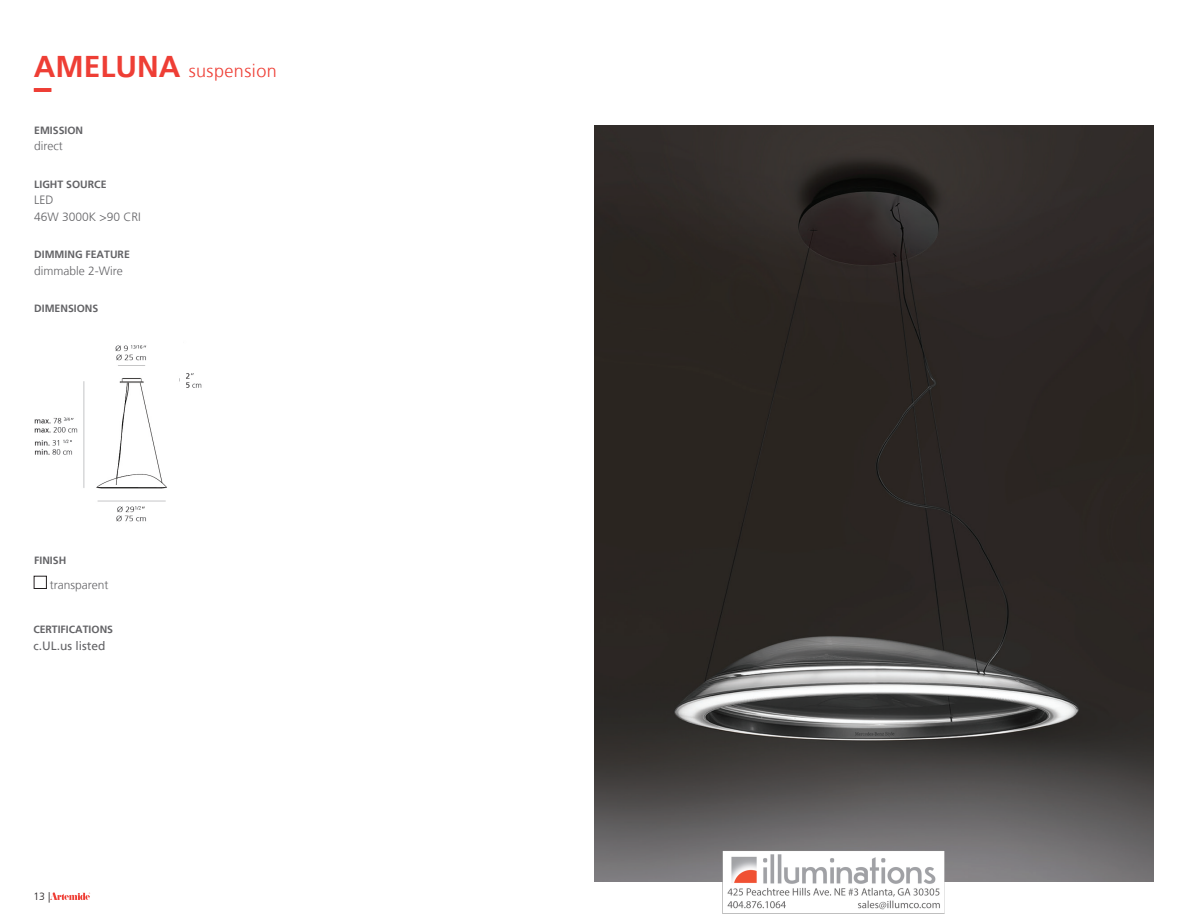
<style>
.page{position:relative;width:1188px;height:918px;background:#fff}
.page>*{position:absolute;margin:0;border:0;box-sizing:border-box;transform-origin:0 0}
.t1{font:300 18px "Frutiger LT";letter-spacing:.025em;color:#ee3e35}
.t2{font:300 12px/16.5px "Frutiger LT";color:#636366}
.t3{font:12px "Frutiger LT";color:#636366}
.t4{font:700 10.5px "Frutiger LT";color:#636366}
.t5{font:300 10.5px "Frutiger LT";color:#231f20}
.s1{font-weight:700;font-size:30px}
</style>
<div class="page">
<img style="left:949px;top:126px;width:204px;height:755px">
<hr style="left:34px;top:88px;width:17px;height:4px;background:#ee3e35">
<div style="left:34px;top:576px;width:13px;height:13px;border:1px solid #231f20"></div>
<img style="left:34px;top:345px;width:168px;height:177px">
<svg style="left:50px;top:893px;width:40px;height:7px"></svg>
<img style="left:594px;top:125px;width:355px;height:789px">
<h1 class="t1" style="left:34px;top:60px;width:245px"><span class="s1">AMELUNA</span> suspension</h1>
<p class="t4" style="left:34px;top:124px;width:51px">EMISSION</p>
<p class="t2" style="left:34px;top:138px;width:30px">direct</p>
<p class="t4" style="left:34px;top:178px;width:74px">LIGHT SOURCE</p>
<p class="t2" style="left:34px;top:192px;width:108px">LED<br>46W 3000K &gt;90 CRI</p>
<p class="t4" style="left:34px;top:249px;width:97px">DIMMING FEATURE</p>
<p class="t2" style="left:34px;top:263px;width:90px">dimmable 2-Wire</p>
<p class="t4" style="left:34px;top:303px;width:66px">DIMENSIONS</p>
<p class="t4" style="left:34px;top:555px;width:34px">FINISH</p>
<p class="t2" style="left:50px;top:576px;width:60px">transparent</p>
<p class="t4" style="left:33px;top:624px;width:81px">CERTIFICATIONS</p>
<p class="t3" style="left:33px;top:639px;width:74px">c.UL.us listed</p>
<p class="t5" style="left:33px;top:890px;width:18px">13 |</p>
</div>
